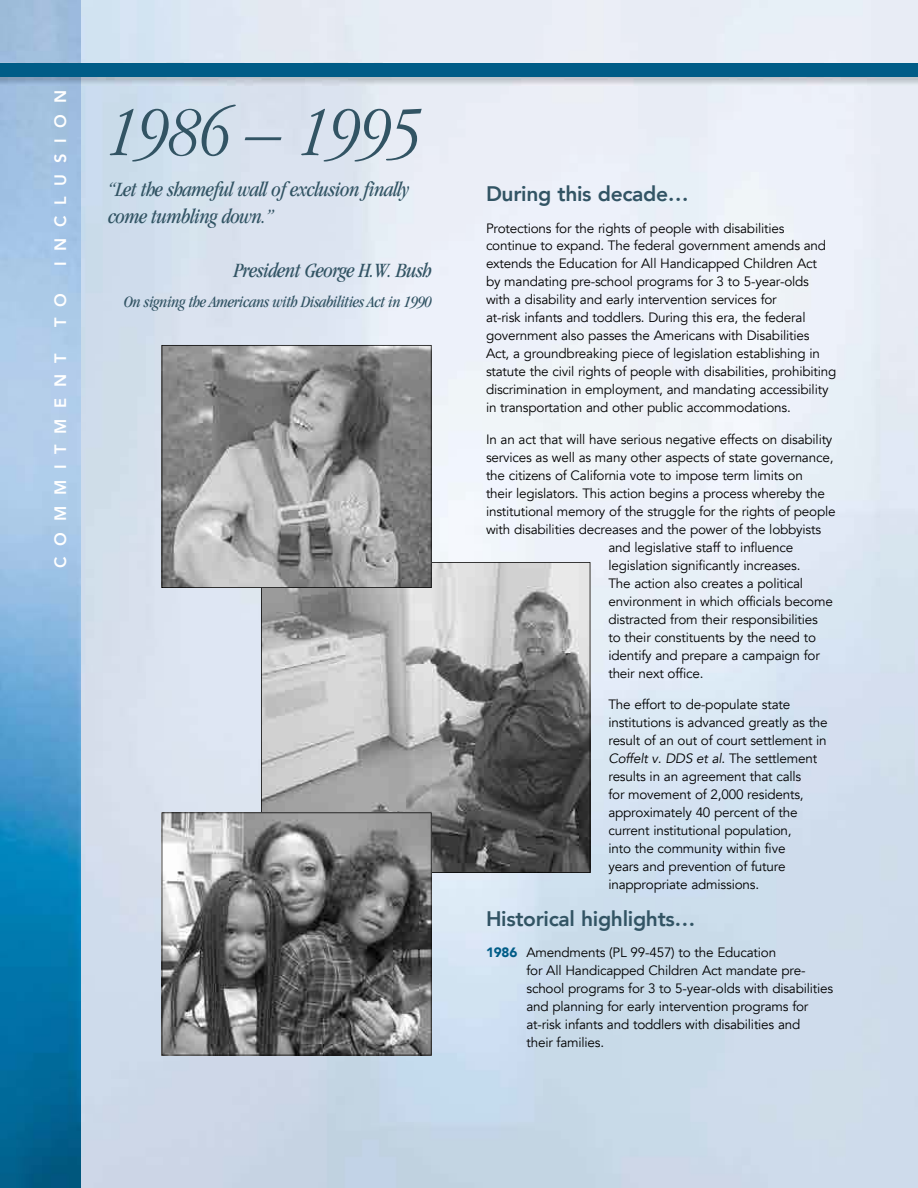
<style>
.page{position:relative;width:918px;height:1188px;background:#fff}
.page>*{position:absolute;margin:0;border:0;box-sizing:border-box;transform-origin:0 0}
.t1{font:italic 300 condensed 72px "Garamond";letter-spacing:-.015em;color:#325464}
.t2{font:italic condensed 21px/27px "Garamond";letter-spacing:-.025em;color:#325464}
.t3{font:800 21px "Avenir";letter-spacing:-.015em;color:#325464}
.t4{font:italic condensed 16.5px "Garamond";letter-spacing:-.025em;color:#325464}
.t5{font:800 16.5px "Avenir";letter-spacing:.65em;color:#fff}
.t6{font:13.5px/18px "Avenir";letter-spacing:-.015em;color:#000}
.s1{font-style:italic}
.s2{font-weight:900;color:#005c87}
</style>
<div class="page">
<img style="left:81px;top:0;width:837px;height:1188px">
<img style="left:0;top:0;width:81px;height:1188px">
<svg style="left:261px;top:562px;width:329px;height:311px;background:#989898"></svg>
<svg style="left:162px;top:345px;width:270px;height:243px;background:#949494"></svg>
<svg style="left:162px;top:812px;width:270px;height:243px;background:#787878"></svg>
<img style="left:0;top:62px;width:918px;height:24px">
<div style="left:0;top:63px;width:918px;height:13px;background:#005c87"></div>
<p class="t5" style="left:47px;top:266px;width:178px;rotate:-90deg">INCLUSION</p>
<p class="t5" style="left:47px;top:327px;width:35px;rotate:-90deg">T O</p>
<p class="t5" style="left:47px;top:568px;width:216px;rotate:-90deg">COMMITMENT</p>
<h1 class="t1" style="left:106px;top:94px;width:318px">1986 – 1995</h1>
<h2 class="t2" style="left:108px;top:176px;width:303px">“Let the shameful wall of exclusion finally come tumbling down.”</h2>
<h2 class="t2" style="left:234px;top:257px;width:200px">President George H.W. Bush</h2>
<p class="t4" style="left:124px;top:293px;width:310px">On signing the Americans with Disabilities Act in 1990</p>
<h2 class="t3" style="left:486px;top:177px;width:204px">During this decade…</h2>
<p class="t6" style="left:486px;top:219px;width:352px">Protections for the rights of people with disabilities continue to expand. The federal government amends and extends the Education for All Handicapped Children Act<br>by mandating pre-school programs for 3 to 5-year-olds with a disability and early intervention services for<br>at-risk infants and toddlers. During this era, the federal government also passes the Americans with Disabilities<br>Act, a groundbreaking piece of legislation establishing in statute the civil rights of people with disabilities, prohibiting discrimination in employment, and mandating accessibility in transportation and other public accommodations.</p>
<p class="t6" style="left:486px;top:431px;width:348px">In an act that will have serious negative effects on disability</p>
<p class="t6" style="left:486px;top:449px;width:349px">services as well as many other aspects of state governance,</p>
<p class="t6" style="left:486px;top:467px;width:318px">the citizens of California vote to impose term limits on</p>
<p class="t6" style="left:486px;top:485px;width:340px">their legislators. This action begins a process whereby the</p>
<p class="t6" style="left:486px;top:503px;width:351px">institutional memory of the struggle for the rights of people</p>
<p class="t6" style="left:486px;top:521px;width:337px">with disabilities decreases and the power of the lobbyists</p>
<p class="t6" style="left:608px;top:539px;width:186px">and legislative staff to influence</p>
<p class="t6" style="left:608px;top:557px;width:194px">legislation significantly increases.</p>
<p class="t6" style="left:608px;top:575px;width:196px">The action also creates a political</p>
<p class="t6" style="left:608px;top:593px;width:226px">environment in which officials become</p>
<p class="t6" style="left:608px;top:611px;width:211px">distracted from their responsibilities</p>
<p class="t6" style="left:608px;top:629px;width:209px">to their constituents by the need to</p>
<p class="t6" style="left:608px;top:646px;width:213px">identify and prepare a campaign for</p>
<p class="t6" style="left:608px;top:664px;width:97px">their next office.</p>
<p class="t6" style="left:608px;top:696px;width:221px">The effort to de-populate state institutions is advanced greatly as the result of an out of court settlement in <span class="s1">Coffelt v. DDS et al</span>. The settlement results in an agreement that calls<br>for movement of 2,000 residents, approximately 40 percent of the current institutional population,<br>into the community within five<br>years and prevention of future inappropriate admissions.</p>
<h2 class="t3" style="left:486px;top:902px;width:211px">Historical highlights…</h2>
<p class="t6" style="left:526px;top:944px;width:308px;text-indent:-40px"><span class="s2">1986</span> Amendments (PL 99-457) to the Education<br>for All Handicapped Children Act mandate pre&shy;school programs for 3 to 5-year-olds with disabilities and planning for early intervention programs for at-risk infants and toddlers with disabilities and<br>their families.</p>
</div>
